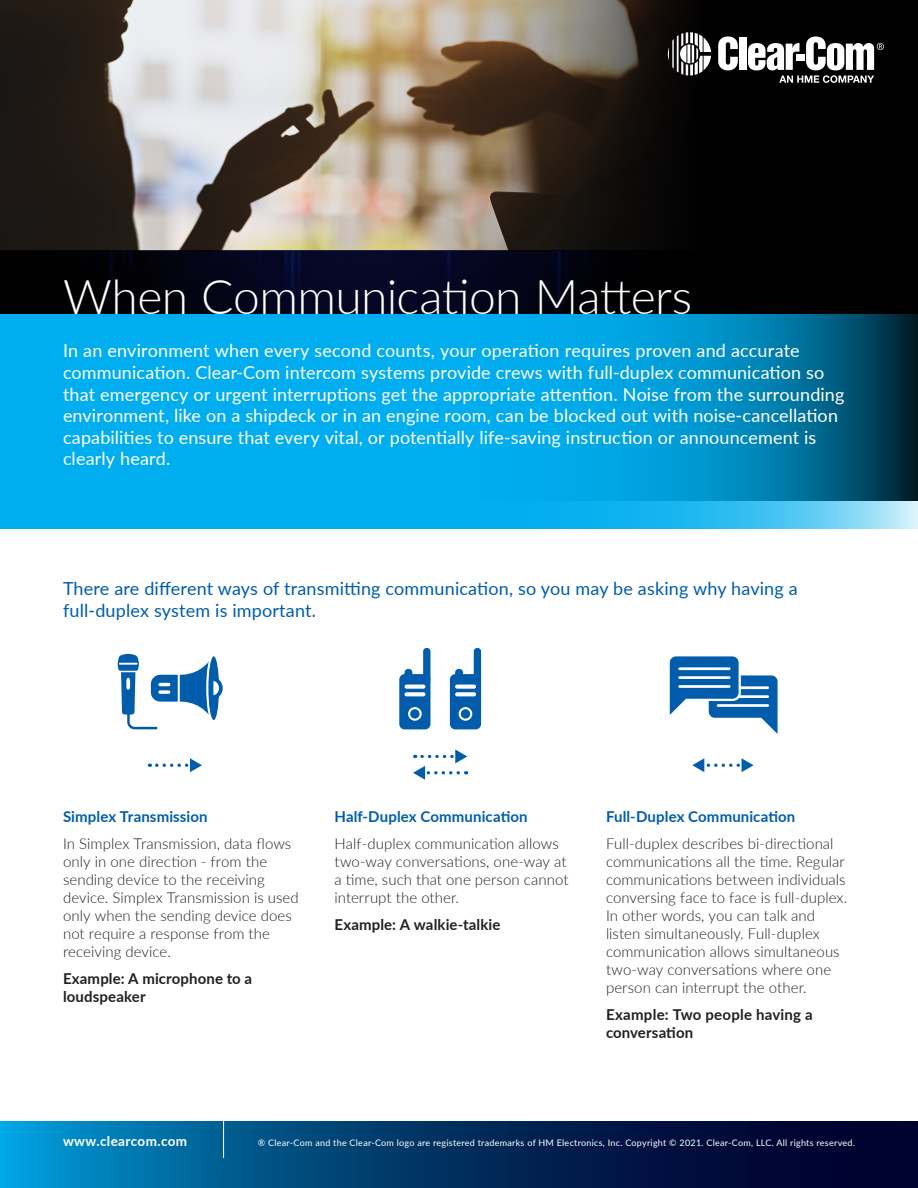
<style>
.page{position:relative;width:918px;height:1188px;background:#fff}
.page>*{position:absolute;margin:0;border:0;box-sizing:border-box;transform-origin:0 0}
.Blue_Main_Headline{font:300 48px "Lato";letter-spacing:-.015em;color:#fff}
.Blue_Main_Headline-2{font:18px/21.6px "Lato";letter-spacing:.005em;color:#fff}
.Main_Body_Copy{font:18px/21.6px "Lato";letter-spacing:.01em;color:#015dab}
.Main_Body_Copy-2{font:300 15px/18px "Lato";letter-spacing:.005em;color:#231f20}
.Main_Body_Copy-3{font:700 15px/18px "Lato";letter-spacing:.01em;color:#231f20}
.Main_Body_Copy-4{font:700 15px "Lato";letter-spacing:.005em;color:#015dab}
.t1{font:700 13.5px "Lato";letter-spacing:.03em;color:#fff}
.t2{font:9px "Lato";letter-spacing:.03em;color:#fff}
</style>
<div class="page">
<svg style="left:0;top:1121px;width:918px;height:67px;background:#00396a"></svg>
<div style="left:0;top:0;width:918px;height:250px;background:#000001"></div>
<img style="left:0;top:0;width:686px;height:250px">
<svg style="left:0;top:314px;width:918px;height:214px;background:#039ed8"></svg>
<svg style="left:157px;top:758px;width:45px;height:14px"></svg>
<svg style="left:413px;top:749px;width:54px;height:31px"></svg>
<div style="left:399px;top:674px;width:31px;height:55px;background:#015dab;border-radius:5px"></div>
<div style="left:405px;top:669px;width:7px;height:13px;background:#015dab;border-radius:4px"></div>
<div style="left:423px;top:648px;width:7px;height:35px;background:#015dab;border-radius:3px"></div>
<svg style="left:405px;top:685px;width:20px;height:4px"></svg>
<svg style="left:405px;top:692px;width:20px;height:4px"></svg>
<svg style="left:408px;top:707px;width:14px;height:14px"></svg>
<div style="left:450px;top:674px;width:31px;height:55px;background:#015dab;border-radius:5px"></div>
<div style="left:455px;top:669px;width:8px;height:13px;background:#015dab;border-radius:4px"></div>
<div style="left:474px;top:648px;width:7px;height:35px;background:#015dab;border-radius:3px"></div>
<svg style="left:455px;top:685px;width:21px;height:4px"></svg>
<svg style="left:455px;top:692px;width:21px;height:4px"></svg>
<svg style="left:459px;top:707px;width:13px;height:14px"></svg>
<svg style="left:692px;top:758px;width:62px;height:14px"></svg>
<svg style="left:669px;top:656px;width:109px;height:78px"></svg>
<hr style="left:680px;top:667px;width:49px;height:3px;background:#fff">
<hr style="left:680px;top:676px;width:49px;height:3px;background:#fff">
<hr style="left:680px;top:685px;width:49px;height:3px;background:#fff">
<svg style="left:668px;top:32px;width:43px;height:44px"></svg>
<svg style="left:718px;top:36px;width:20px;height:34px"></svg>
<div style="left:739px;top:37px;width:7px;height:33px;background:#fff"></div>
<svg style="left:748px;top:36px;width:136px;height:47px"></svg>
<hr style="left:223px;top:1119px;width:1px;height:39px;background:#fff">
<div style="left:119px;top:654px;width:19px;height:7px;background:#015dab;border-radius:50%"></div>
<div style="left:208px;top:656px;width:11px;height:64px;background:#6ca1ce;border-radius:50%"></div>
<svg style="left:117px;top:657px;width:106px;height:73px"></svg>
<svg style="left:0;top:250px;width:918px;height:64px;background:#02030e"></svg>
<p class="Blue_Main_Headline" style="left:63px;top:263px;width:631px">When Communication Matters</p>
<p class="Blue_Main_Headline-2" style="left:63px;top:339px;width:783px">In an environment when every second counts, your operation requires proven and accurate communication. Clear-Com intercom systems provide crews with full-duplex communication so that emergency or urgent interruptions get the appropriate attention. Noise from the surrounding environment, like on a shipdeck or in an engine room, can be blocked out with noise-cancellation capabilities to ensure that every vital, or potentially life-saving instruction or announcement is clearly heard.</p>
<p class="Main_Body_Copy" style="left:63px;top:577px;width:736px">There are different ways of transmitting communication, so you may be asking why having a full-duplex system is important.</p>
<p class="Main_Body_Copy-4" style="left:63px;top:806px;width:146px">Simplex Transmission</p>
<p class="Main_Body_Copy-2" style="left:63px;top:834px;width:237px">In Simplex Transmission, data flows only in one direction - from the sending device to the receiving device. Simplex Transmission is used only when the sending device does not require a response from the receiving device.</p>
<p class="Main_Body_Copy-3" style="left:63px;top:969px;width:191px">Example: A microphone to a loudspeaker</p>
<p class="Main_Body_Copy-4" style="left:334px;top:806px;width:195px">Half-Duplex Communication</p>
<p class="Main_Body_Copy-2" style="left:334px;top:834px;width:236px">Half-duplex communication allows two-way conversations, one-way at a time, such that one person cannot interrupt the other.</p>
<p class="Main_Body_Copy-3" style="left:334px;top:915px;width:167px">Example: A walkie-talkie</p>
<p class="Main_Body_Copy-4" style="left:606px;top:806px;width:191px">Full-Duplex Communication</p>
<p class="Main_Body_Copy-2" style="left:606px;top:834px;width:243px">Full-duplex describes bi-directional communications all the time. Regular communications between individuals conversing face to face is full-duplex.<br>In other words, you can talk and listen simultaneously. Full-duplex communication allows simultaneous two-way conversations where one person can interrupt the other.</p>
<p class="Main_Body_Copy-3" style="left:606px;top:1005px;width:208px">Example: Two people having a conversation</p>
<p class="t1" style="left:63px;top:1131px;width:126px">www.clearcom.com</p>
<p class="t2" style="left:258px;top:1136px;width:599px">® Clear-Com and the Clear-Com logo are registered trademarks of HM Electronics, Inc. Copyright © 2021. Clear-Com, LLC. All rights reserved.</p>
</div>
